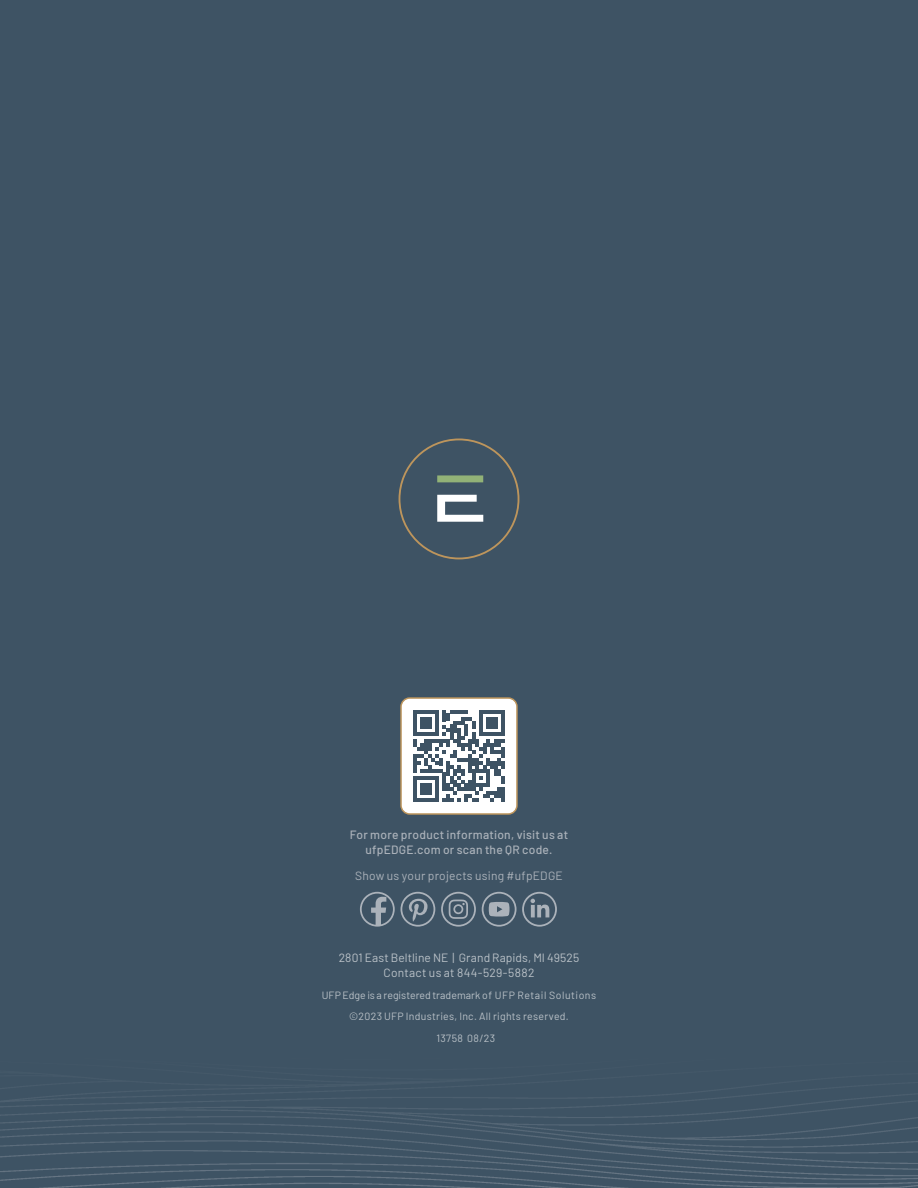
<style>
.page{position:relative;width:918px;height:1188px;background:#3e5364}
.page>*{position:absolute;margin:0;border:0;box-sizing:border-box;transform-origin:0 0}
.t1{font:500 12px/15px "Barlow";letter-spacing:.02em;color:#abb2ba;text-align:center}
.t2{font:12px/15px "Barlow";letter-spacing:.01em;color:#fff;text-align:center}
.t3{font:12px "Barlow";letter-spacing:.02em;color:#abb2ba}
.t4{font:10.5px "Barlow";letter-spacing:.025em;color:#fff}
</style>
<div class="page">
<img style="left:0;top:1088px;width:918px;height:100px">
<svg style="left:360px;top:892px;width:35px;height:35px"></svg>
<svg style="left:401px;top:892px;width:34px;height:35px"></svg>
<svg style="left:441px;top:892px;width:35px;height:35px"></svg>
<svg style="left:482px;top:892px;width:75px;height:35px"></svg>
<div style="left:401px;top:698px;width:116px;height:116px;background:#fff;border-radius:9px"></div>
<svg style="left:413px;top:710px;width:92px;height:92px"></svg>
<div style="left:400px;top:697px;width:118px;height:118px;border:2px solid #bd955c;border-radius:9px"></div>
<svg style="left:437px;top:495px;width:46px;height:27px"></svg>
<div style="left:437px;top:475px;width:46px;height:7px;background:#92b277"></div>
<div style="left:399px;top:439px;width:120px;height:120px;border:2px solid #bd955c;border-radius:50%"></div>
<p class="t1" style="left:350px;top:826px;width:220px">For more product information, visit us at ufpEDGE.com or scan the QR code.</p>
<p class="t3" style="left:355px;top:867px;width:209px">Show us your projects using #ufpEDGE</p>
<p class="t2" style="left:339px;top:949px;width:242px">2801 East Beltline NE | Grand Rapids, MI 49525<br>Contact us at 844-529-5882</p>
<p class="t4" style="left:322px;top:987px;width:276px">UFP Edge is a registered trademark of UFP Retail Solutions</p>
<p class="t4" style="left:349px;top:1009px;width:221px">©2023 UFP Industries, Inc. All rights reserved.</p>
<p class="t4" style="left:436px;top:1031px;width:60px">13758 08/23</p>
</div>
